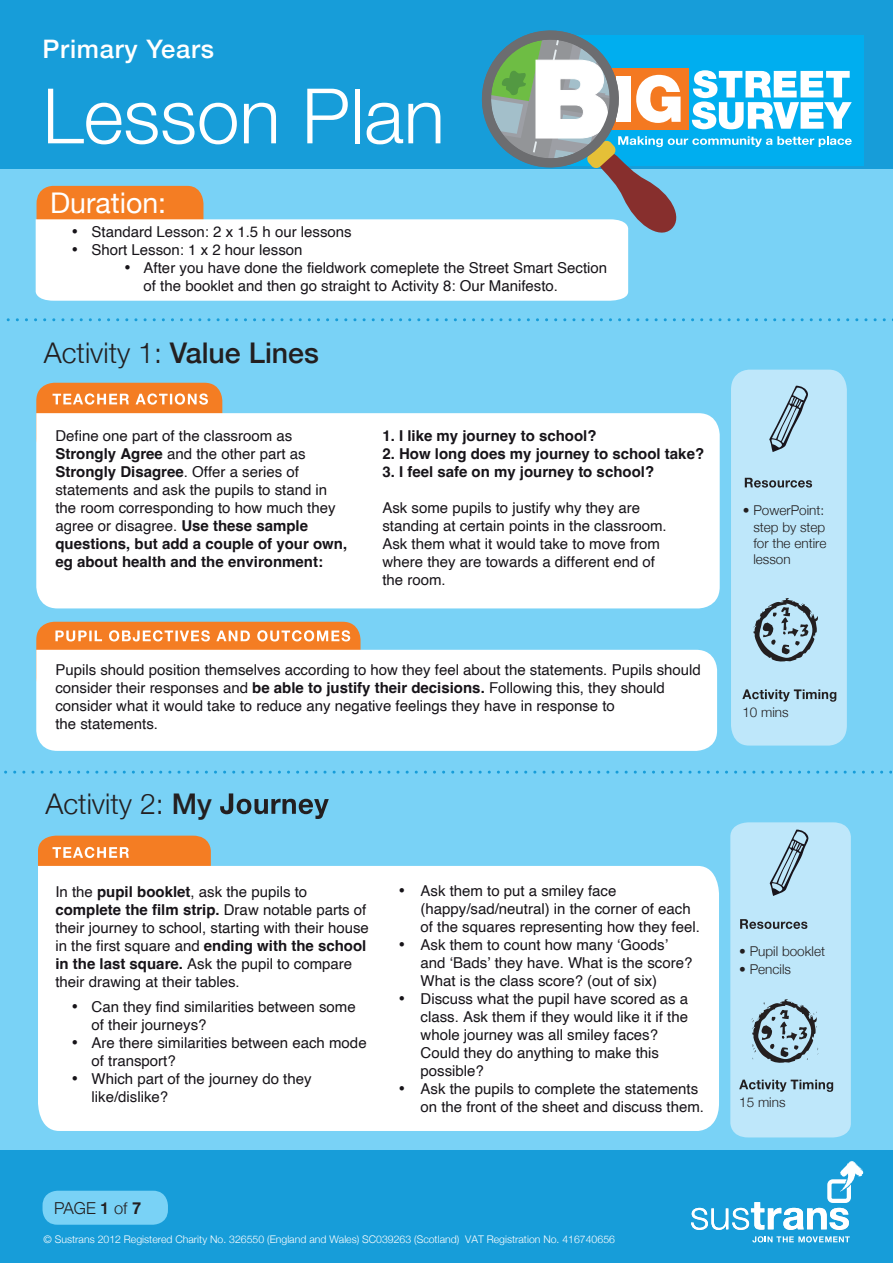
<style>
.page{position:relative;width:893px;height:1263px;background:#fff}
.page>*{position:absolute;margin:0;border:0;box-sizing:border-box;transform-origin:0 0}
.t1{font:300 76.5px "Helvetica Neue";color:#fff}
.t2{font:300 28.5px "Helvetica Neue";color:#231f20}
.t3{font:28.5px "Helvetica Neue";color:#fff}
.t4{font:500 25.5px "Helvetica Neue";letter-spacing:.03em;color:#fff}
.t5{font:300 16.5px "Helvetica Neue";color:#231f20}
.t6{font:15px/18px "Helvetica";color:#171419}
.t7{font:700 15px "Helvetica";color:#171419}
.t8{font:15px "Symbol";color:#171419}
.t9{font:300 13.5px/16.2px "Helvetica Neue";color:#231f20}
.t10{font:300 10.5px "Helvetica Neue";color:#fff}
.s1{font-weight:500}
.s2{font-weight:700}
</style>
<div class="page">
<div style="left:0;top:2px;width:893px;height:1261px;background:#79d2f6"></div>
<div style="left:37px;top:186px;width:166px;height:73px;background:#f47d23;border-radius:17px"></div>
<div style="left:0;top:1150px;width:893px;height:113px;background:#179dd9"></div>
<div style="left:0;top:0;width:893px;height:169px;background:#179dd9"></div>
<svg style="left:752px;top:1236px;width:98px;height:6px"></svg>
<svg style="left:691px;top:1161px;width:172px;height:69px"></svg>
<div style="left:36px;top:383px;width:186px;height:73px;background:#f47d23;border-radius:18px"></div>
<div style="left:36px;top:413px;width:684px;height:195px;background:#fff"></div>
<div style="left:36px;top:622px;width:325px;height:73px;background:#f47d23;border-radius:18px"></div>
<div style="left:36px;top:650px;width:681px;height:101px;background:#fff"></div>
<svg style="left:53px;top:393px;width:155px;height:12px"></svg>
<svg style="left:55px;top:630px;width:295px;height:11px"></svg>
<svg style="left:220px;top:793px;width:109px;height:26px"></svg>
<div style="left:38px;top:866px;width:681px;height:265px;background:#fff"></div>
<svg style="left:38px;top:836px;width:173px;height:62px;background:#f8c59e"></svg>
<svg style="left:731px;top:370px;width:116px;height:375px;background:#b5dcee"></svg>
<svg style="left:4px;top:771px;width:888px;height:3px"></svg>
<svg style="left:730px;top:822px;width:121px;height:315px;background:#b3daec"></svg>
<div style="left:43px;top:1191px;width:125px;height:34px;background:#79d2f6;border-radius:15px"></div>
<div style="left:36px;top:219px;width:592px;height:82px;background:#fff"></div>
<svg style="left:6px;top:318px;width:887px;height:3px"></svg>
<div style="left:544px;top:35px;width:320px;height:131px;background:#00aeef"></div>
<svg style="left:478px;top:30px;width:374px;height:203px"></svg>
<h3 class="t4" style="left:43px;top:28px;width:173px">Primary Years</h3>
<h1 class="t1" style="left:43px;top:54px;width:404px">Lesson Plan</h1>
<h2 class="t3" style="left:50px;top:182px;width:118px">Duration:</h2>
<p class="t6" style="left:72px;top:224px;width:282px">• Standard Lesson: 2 x 1.5 h our lessons</p>
<p class="t6" style="left:144px;top:242px;width:465px;text-indent:-72px">• Short Lesson: 1 x 2 hour lesson<br>After you have done the fieldwork comeplete the Street Smart Section of the booklet and then go straight to Activity 8: Our Manifesto.</p>
<p class="t8" style="left:124px;top:261px;width:8px">•</p>
<h2 class="t2" style="left:44px;top:330px;width:277px">Activity 1: <span class="s1">Value Lines</span></h2>
<p class="t6" style="left:55px;top:427px;width:293px">Define one part of the classroom as <span class="s2">Strongly Agree</span> and the other part as <span class="s2">Strongly Disagree</span>. Offer a series of statements and ask the pupils to stand in the room corresponding to how much they agree or disagree. <span class="s2">Use these sample questions, but add a couple of your own, eg about health and the environment:</span></p>
<p class="t7" style="left:382px;top:426px;width:216px">1. I like my journey to school?</p>
<p class="t7" style="left:382px;top:444px;width:323px">2. How long does my journey to school take?</p>
<p class="t7" style="left:382px;top:462px;width:273px">3. I feel safe on my journey to school?</p>
<p class="t6" style="left:382px;top:499px;width:286px">Ask some pupils to justify why they are standing at certain points in the classroom.<br>Ask them what it would take to move from where they are towards a different end of the room.</p>
<p class="t6" style="left:55px;top:661px;width:647px">Pupils should position themselves according to how they feel about the statements. Pupils should consider their responses and <span class="s2">be able to justify their decisions.</span> Following this, they should consider what it would take to reduce any negative feelings they have in response to<br>the statements.</p>
<h2 class="t2" style="left:46px;top:781px;width:168px">Activity 2: <span class="s1">My</span></h2>
<p class="t6" style="left:55px;top:883px;width:315px">In the <span class="s2">pupil booklet</span>, ask the pupils to <span class="s2">complete the film strip.</span> Draw notable parts of their journey to school, starting with their house in the first square and <span class="s2">ending with the school in the last square.</span> Ask the pupil to compare their drawing at their tables.</p>
<p class="t8" style="left:72px;top:1000px;width:8px">•</p>
<p class="t8" style="left:72px;top:1036px;width:8px">•</p>
<p class="t8" style="left:72px;top:1072px;width:8px">•</p>
<p class="t6" style="left:92px;top:998px;width:277px">Can they find similarities between some of their journeys?<br>Are there similarities between each mode of transport?<br>Which part of the journey do they like/dislike?</p>
<p class="t8" style="left:398px;top:883px;width:8px">•</p>
<p class="t8" style="left:398px;top:937px;width:8px">•</p>
<p class="t8" style="left:398px;top:991px;width:8px">•</p>
<p class="t8" style="left:398px;top:1081px;width:8px">•</p>
<p class="t6" style="left:420px;top:882px;width:285px">Ask them to put a smiley face (happy/sad/neutral) in the corner of each of the squares representing how they feel.<br>Ask them to count how many ‘Goods’<br>and ‘Bads’ they have. What is the score?<br>What is the class score? (out of six)<br>Discuss what the pupil have scored as a class. Ask them if they would like it if the whole journey was all smiley faces?<br>Could they do anything to make this possible?<br>Ask the pupils to complete the statements on the front of the sheet and discuss them.</p>
<p class="t5" style="left:54px;top:1194px;width:89px">PAGE <span class="s1">1</span> of <span class="s2">7</span></p>
<p class="t10" style="left:44px;top:1231px;width:573px">© Sustrans 2012 Registered Charity No. 326550 (England and Wales) SC039263 (Scotland) VAT Registration No. 416740656</p>
<p class="t9" style="left:753px;top:501px;width:75px;text-indent:-11px">• PowerPoint: step by step for the entire lesson</p>
<p class="t9" style="left:742px;top:703px;width:48px">10 mins</p>
<p class="t9" style="left:739px;top:942px;width:87px">• Pupil booklet</p>
<p class="t9" style="left:739px;top:960px;width:53px">• Pencils</p>
<p class="t9" style="left:739px;top:1093px;width:48px">15 mins</p>
</div>
